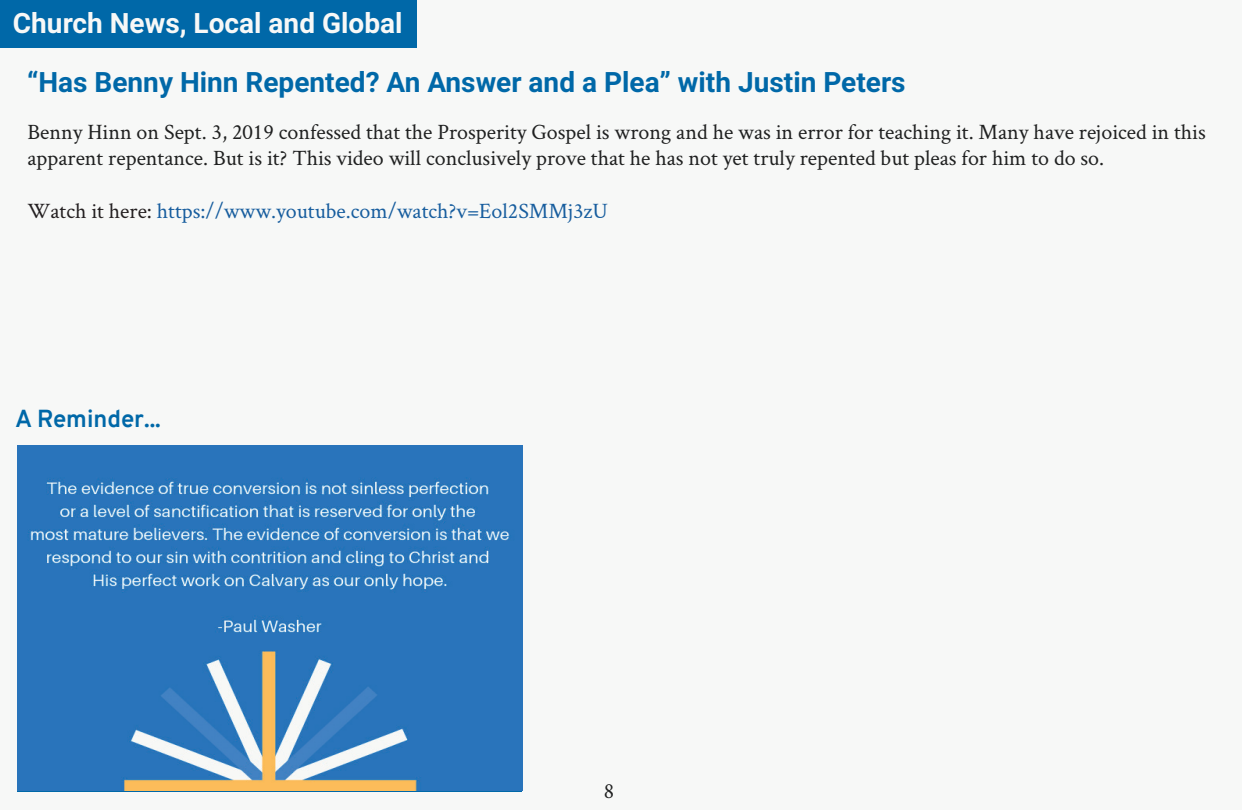
<style>
.page{position:relative;width:1242px;height:810px;background:#fff}
.page>*{position:absolute;margin:0;border:0;box-sizing:border-box;transform-origin:0 0}
.t1{font:700 28px "Roboto";color:#0068a8}
.t2{font:700 28px "Roboto";color:#f7f8f7}
.t3{font:700 24px "Overpass";color:#0068a8}
.t4{font:22px/26.4px "Crimson Text";color:#1f2020}
.t5{font:22px "Crimson Text";color:#175d9e}
.s1{color:#231f20}
</style>
<div class="page">
<div style="left:0;top:0;width:1241px;height:809px;background:#f7f8f7"></div>
<div style="left:0;top:0;width:416px;height:48px;background:#0068a8"></div>
<img style="left:18px;top:445px;width:504px;height:345px">
<p class="t2" style="left:13px;top:3px;width:391px">Church News, Local and Global</p>
<p class="t1" style="left:27px;top:62px;width:880px">“Has Benny Hinn Repented? An Answer and a Plea” with Justin Peters</p>
<p class="t4" style="left:27px;top:117px;width:1179px">Benny Hinn on Sept. 3, 2019 confessed that the Prosperity Gospel is wrong and he was in error for teaching it. Many have rejoiced in this apparent repentance. But is it? This video will conclusively prove that he has not yet truly repented but pleas for him to do so.</p>
<p class="t5" style="left:27px;top:196px;width:582px"><span class="s1">Watch it here:</span> https://www.youtube.com/watch?v=Eol2SMMj3zU</p>
<p class="t3" style="left:15px;top:401px;width:147px">A Reminder...</p>
<p class="t4" style="left:603px;top:776px;width:12px">8</p>
</div>
